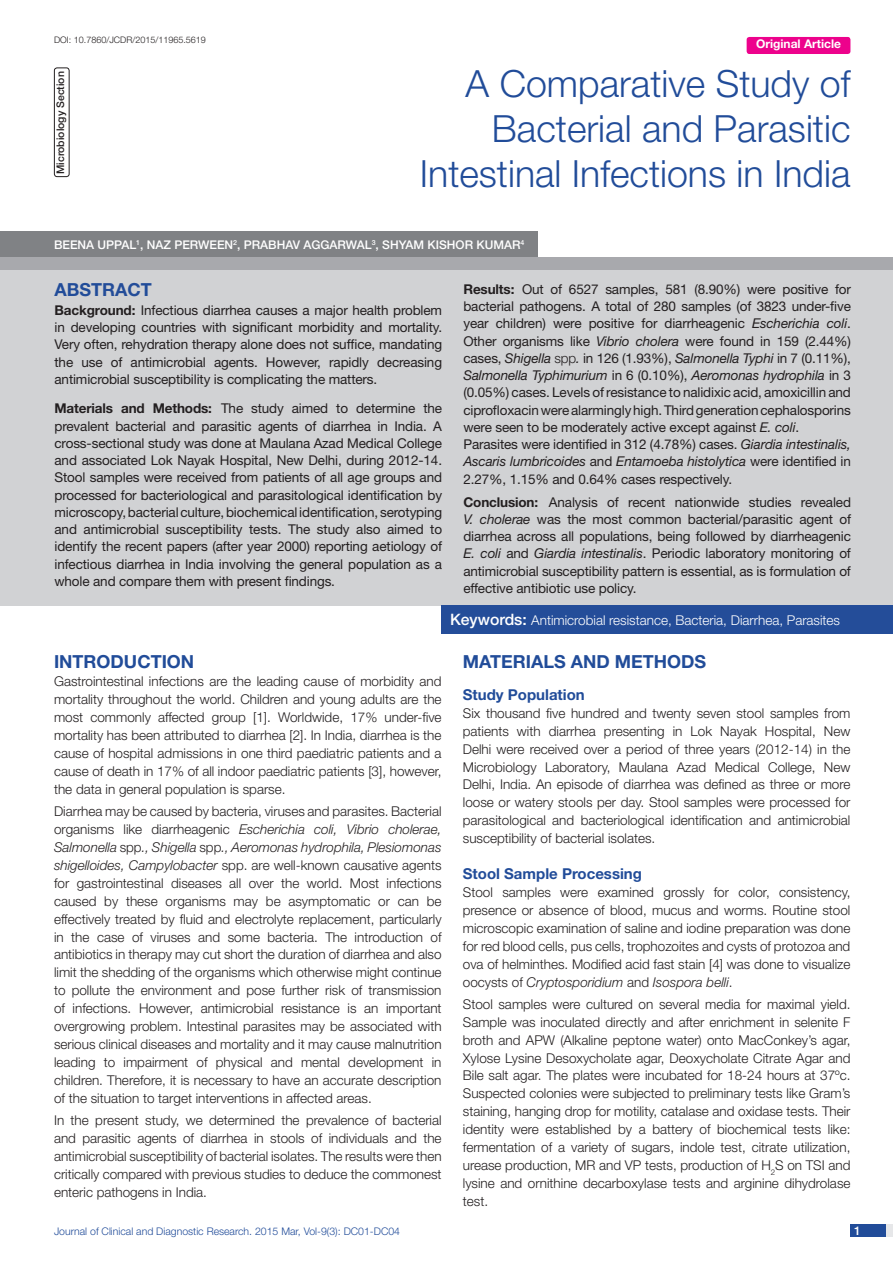
<style>
.page{position:relative;width:893px;height:1263px;background:#fff}
.page>*{position:absolute;margin:0;border:0;box-sizing:border-box;transform-origin:0 0}
.t1{font:300 37.5px/45px "Helvetica Neue";color:#214c99;text-align:right}
.Heading{font:700 18px "Helvetica Neue";color:#214c99}
.Abstract_head{font:700 18px "Helvetica Neue";color:#214c99}
.Level_2{font:700 15px "Helvetica Neue";color:#214c99}
.Body_text{font:300 13.5px/17.9px "Helvetica Neue";color:#231f20;text-align:justify}
.Abstract_head-2{font:13.5px/17.2px "Helvetica Neue";letter-spacing:-.01em;color:#231f20;text-align:justify}
.Abstract_Text{font:13.5px/17.2px "Helvetica Neue";letter-spacing:-.01em;color:#231f20;text-align:justify}
.t2{font:300 13.5px "Helvetica Neue";color:#fff}
.Author{font:500 12px "Helvetica Neue";color:#fff}
.t3{font:700 12px "Helvetica Neue";color:#fff}
.t4{font:300 10.5px "Helvetica Neue";color:#214c99}
.t5{font:500 10.5px "Helvetica Neue";color:#231f20}
.DOI{font:300 9px "Helvetica Neue";color:#231f20}
.s1{color:#244d99}
.s2{font-weight:700}
.s3{font-style:italic}
.s4{font-weight:300}
.s5{font-weight:500;font-size:15.75px}
</style>
<div class="page">
<div style="left:850px;top:1224px;width:43px;height:13px;background:#e6e7e9"></div>
<div style="left:850px;top:1224px;width:35px;height:13px;background:#214c99"></div>
<div style="left:747px;top:37px;width:103px;height:17px;background:#ed028c;border-radius:3px"></div>
<div style="left:0;top:231px;width:537px;height:27px;background:#808285"></div>
<div style="left:54px;top:68px;width:16px;height:109px;border:1px solid #231f20;border-radius:3px"></div>
<div style="left:0;top:269px;width:893px;height:337px;background:#d1d2d4"></div>
<div style="left:0;top:257px;width:893px;height:12px;background:#a8a9ad"></div>
<div style="left:442px;top:605px;width:451px;height:28px;background:#244d99"></div>
<p class="DOI" style="left:54px;top:35px;width:153px">DOI: 10.7860/JCDR/2015/11965.5619</p>
<p class="t3" style="left:756px;top:37px;width:87px">Original Article</p>
<p class="t5" style="left:54px;top:174px;width:104px;rotate:-90deg">MICROBIOLOGY SECTION</p>
<p class="t1" style="left:420px;top:60px;width:432px">A Comparative Study of<br>Bacterial and Parasitic<br>Intestinal Infections in India</p>
<p class="Author" style="left:54px;top:237px;width:472px">BEENA UPPAL<sup>1</sup>, NAZ PERWEEN<sup>2</sup>, PRABHAV AGGARWAL<sup>3</sup>, SHYAM KISHOR KUMAR<sup>4</sup></p>
<p class="Abstract_head" style="left:55px;top:279px;width:99px">ABST<span class="s1">RAC</span>T</p>
<p class="Abstract_head-2" style="left:55px;top:301px;width:389px"><span class="s2">Background:</span> Infectious diarrhea causes a major health problem in developing countries with significant morbidity and mortality.<br>Very often, rehydration therapy alone does not suffice, mandating the use of antimicrobial agents. However, rapidly decreasing antimicrobial susceptibility is complicating the matters.</p>
<p class="Abstract_head-2" style="left:55px;top:400px;width:389px"><span class="s2">Materials and Methods:</span> The study aimed to determine the prevalent bacterial and parasitic agents of diarrhea in India. A cross-sectional study was done at Maulana Azad Medical College and associated Lok Nayak Hospital, New Delhi, during 2012-14.<br>Stool samples were received from patients of all age groups and processed for bacteriological and parasitological identification by microscopy, bacterial culture, biochemical identification, serotyping and antimicrobial susceptibility tests. The study also aimed to identify the recent papers (after year 2000) reporting aetiology of infectious diarrhea in India involving the general population as a whole and compare them with present findings.</p>
<p class="Abstract_head-2" style="left:463px;top:280px;width:389px"><span class="s2">Results:</span> Out of 6527 samples, 581 (8.90%) were positive for bacterial pathogens. A total of 280 samples (of 3823 under-five year children) were positive for diarrheagenic <span class="s3">Escherichia coli</span>.<br>Other organisms like <span class="s3">Vibrio cholera</span> were found in 159 (2.44%) cases, <span class="s3">Shigella</span> <span class="s4">spp</span><span class="s3">.</span> in 126 (1.93%), <span class="s3">Salmonella Typhi</span> in 7 (0.11%), <span class="s3">Salmonella Typhimurium</span> in 6 (0.10%), <span class="s3">Aeromonas hydrophila</span> in 3 (0.05%) cases. Levels of resistance to nalidixic acid, amoxicillin and ciprofloxacin were alarmingly high. Third generation cephalosporins were seen to be moderately active except against <span class="s3">E. coli</span>.</p>
<p class="Abstract_Text" style="left:463px;top:435px;width:389px">Parasites were identified in 312 (4.78%) cases. <span class="s3">Giardia intestinalis, Ascaris lumbricoides</span> and <span class="s3">Entamoeba histolytica</span> were identified in 2.27%, 1.15% and 0.64% cases respectively.</p>
<p class="Abstract_Text" style="left:463px;top:493px;width:389px"><span class="s2">Conclusion:</span> Analysis of recent nationwide studies revealed <span class="s3">V. cholerae</span> was the most common bacterial/parasitic agent of diarrhea across all populations, being followed by diarrheagenic <span class="s3">E. coli</span> and <span class="s3">Giardia intestinalis</span>. Periodic laboratory monitoring of antimicrobial susceptibility pattern is essential, as is formulation of effective antibiotic use policy.</p>
<p class="t2" style="left:450px;top:611px;width:391px"><span class="s5">KEYWORDS:</span> Antimicrobial resistance, Bacteria, Diarrhea, Parasites</p>
<p class="Heading" style="left:54px;top:651px;width:142px">INTRODUCTION</p>
<p class="Body_text" style="left:54px;top:672px;width:389px">Gastrointestinal infections are the leading cause of morbidity and mortality throughout the world. Children and young adults are the most commonly affected group [1]. Worldwide, 17% under-five mortality has been attributed to diarrhea [2]. In India, diarrhea is the cause of hospital admissions in one third paediatric patients and a cause of death in 17% of all indoor paediatric patients [3], however, the data in general population is sparse.</p>
<p class="Body_text" style="left:54px;top:802px;width:389px">Diarrhea may be caused by bacteria, viruses and parasites. Bacterial organisms like diarrheagenic <span class="s3">Escherichia coli, Vibrio cholerae, Salmonella</span> spp<span class="s3">., Shigella</span> spp<span class="s3">., Aeromonas hydrophila, Plesiomonas shigelloides, Campylobacter</span> spp. are well-known causative agents for gastrointestinal diseases all over the world. Most infections caused by these organisms may be asymptomatic or can be effectively treated by fluid and electrolyte replacement, particularly in the case of viruses and some bacteria. The introduction of antibiotics in therapy may cut short the duration of diarrhea and also limit the shedding of the organisms which otherwise might continue to pollute the environment and pose further risk of transmission of infections. However, antimicrobial resistance is an important overgrowing problem. Intestinal parasites may be associated with serious clinical diseases and mortality and it may cause malnutrition leading to impairment of physical and mental development in children. Therefore, it is necessary to have an accurate description of the situation to target interventions in affected areas.</p>
<p class="Body_text" style="left:54px;top:1111px;width:389px">In the present study, we determined the prevalence of bacterial and parasitic agents of diarrhea in stools of individuals and the antimicrobial susceptibility of bacterial isolates. The results were then critically compared with previous studies to deduce the commonest enteric pathogens in India.</p>
<p class="Heading" style="left:463px;top:651px;width:245px">MATERIALS AND METHODS</p>
<p class="Level_2" style="left:463px;top:685px;width:123px">Study Population</p>
<p class="Body_text" style="left:463px;top:704px;width:389px">Six thousand five hundred and twenty seven stool samples from patients with diarrhea presenting in Lok Nayak Hospital, New Delhi were received over a period of three years (2012-14) in the Microbiology Laboratory, Maulana Azad Medical College, New Delhi, India. An episode of diarrhea was defined as three or more loose or watery stools per day. Stool samples were processed for parasitological and bacteriological identification and antimicrobial susceptibility of bacterial isolates.</p>
<p class="Level_2" style="left:463px;top:864px;width:181px">Stool Sample Processing</p>
<p class="Body_text" style="left:463px;top:883px;width:389px">Stool samples were examined grossly for color, consistency, presence or absence of blood, mucus and worms. Routine stool microscopic examination of saline and iodine preparation was done for red blood cells, pus cells, trophozoites and cysts of protozoa and ova of helminthes. Modified acid fast stain [4] was done to visualize oocysts of <span class="s3">Cryptosporidium</span> and <span class="s3">Isospora belli</span>.</p>
<p class="Body_text" style="left:463px;top:995px;width:389px">Stool samples were cultured on several media for maximal yield.<br>Sample was inoculated directly and after enrichment in selenite F broth and APW (Alkaline peptone water) onto MacConkey’s agar, Xylose Lysine Desoxycholate agar, Deoxycholate Citrate Agar and Bile salt agar. The plates were incubated for 18-24 hours at 37ºc.<br>Suspected colonies were subjected to preliminary tests like Gram’s staining, hanging drop for motility, catalase and oxidase tests. Their identity were established by a battery of biochemical tests like: fermentation of a variety of sugars, indole test, citrate utilization, urease production, MR and VP tests, production of H<sub>2</sub>S on TSI and lysine and ornithine decarboxylase tests and arginine dihydrolase test.</p>
<p class="t4" style="left:54px;top:1225px;width:348px">Journal of Clinical and Diagnostic Research. 2015 Mar, Vol-9(3): DC01-DC04</p>
<p class="Author" style="left:854px;top:1223px;width:8px">1</p>
</div>
